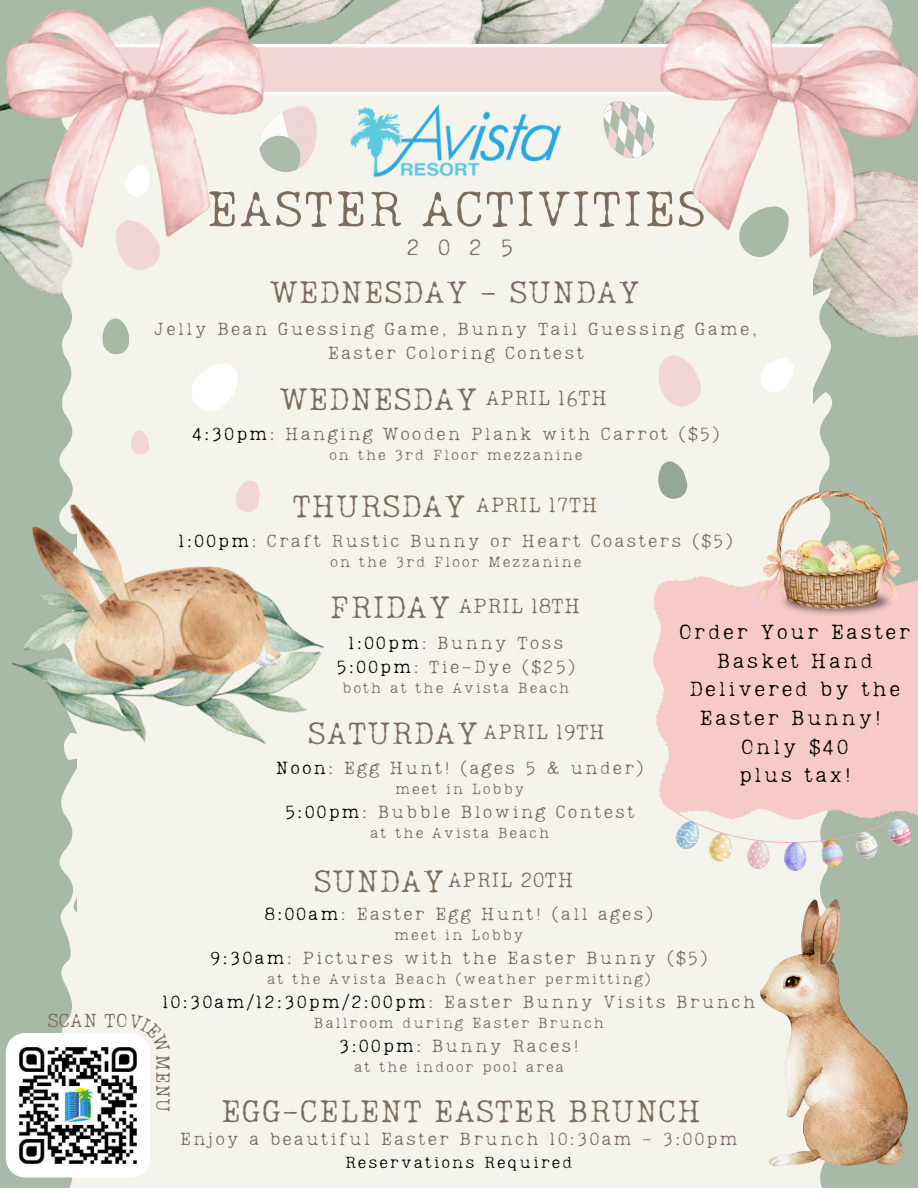
<style>
.page{position:relative;width:918px;height:1188px;background:#a9b9a7}
.page>*{position:absolute;margin:0;border:0;box-sizing:border-box;transform-origin:0 0}
.t1{font:50.25px "Lumios TW Old";color:#7b6d5e}
.t2{font:31.5px "Lumios TW Old";color:#7b6d5e}
.t3{font:22.5px "Lumios TW Old";color:#7b6d5e}
.t4{font:21px "Lumios TW Old";color:#7b6d5e}
.t5{font:20.85px/28.7px "Lumios TW Old";letter-spacing:.1em;color:#000;text-align:center}
.t6{font:19.2px "Lumios TW Old";color:#7b6d5e}
.t7{font:18px/24.3px "Lumios TW Old";letter-spacing:.1em;color:#7b6d5e;text-align:center}
.t8{font:16.5px "Lumios TW Old";letter-spacing:.1em;color:#000}
.t9{font:15px "Lumios TW Old";letter-spacing:.1em;color:#7b6d5e}
.s1{color:#000}
</style>
<div class="page">
<img style="left:0;top:0;width:918px;height:337px">
<img style="left:0;top:135px;width:55px;height:186px">
<div style="left:59px;top:95px;width:773px;height:1093px;background:#f4f3ec"></div>
<img style="left:761px;top:898px;width:147px;height:271px">
<div style="left:96px;top:46px;width:727px;height:48px;background:#f1d6d5"></div>
<hr style="left:96px;top:92px;width:727px;height:3px;background:#fff">
<hr style="left:94px;top:44px;width:729px;height:3px;background:#fff">
<img style="left:3px;top:0;width:270px;height:252px">
<svg style="left:648px;top:348px;width:60px;height:66px;background:#f2e6e2"></svg>
<svg style="left:104px;top:211px;width:64px;height:68px;background:#f2e6e1"></svg>
<svg style="left:128px;top:429px;width:23px;height:27px"></svg>
<svg style="left:182px;top:353px;width:66px;height:67px;background:#f8f7f3"></svg>
<svg style="left:754px;top:351px;width:47px;height:48px;background:#f8f7f2"></svg>
<svg style="left:653px;top:457px;width:38px;height:46px;background:#c6cec3"></svg>
<svg style="left:122px;top:161px;width:32px;height:38px"></svg>
<svg style="left:100px;top:317px;width:31px;height:39px"></svg>
<img style="left:243px;top:88px;width:95px;height:101px">
<img style="left:584px;top:95px;width:40px;height:79px">
<div style="left:59px;top:457px;width:296px;height:323px;background:#f4f3ec"></div>
<img style="left:12px;top:522px;width:334px;height:332px">
<img style="left:20px;top:501px;width:273px;height:197px">
<img style="left:624px;top:0;width:294px;height:273px">
<img style="left:350px;top:104px;width:211px;height:79px">
<img style="left:672px;top:820px;width:240px;height:50px">
<svg style="left:653px;top:574px;width:265px;height:246px;background:#f4ccca"></svg>
<img style="left:778px;top:608px;width:117px;height:10px">
<img style="left:759px;top:491px;width:142px;height:117px">
<img style="left:6px;top:1033px;width:144px;height:145px">
<svg style="left:129px;top:1014px;width:42px;height:39px;background:#f2f1eb"></svg>
<h3 class="t6" style="left:47px;top:1007px;width:82px">SCAN TO</h3>
<p class="t1" style="left:205px;top:174px;width:502px">EASTER ACTIVITIES</p>
<p class="t3" style="left:406px;top:232px;width:109px">2025</p>
<p class="t2" style="left:271px;top:271px;width:371px">WEDNESDAY - SUNDAY</p>
<p class="t7" style="left:154px;top:315px;width:605px">Jelly Bean Guessing Game, Bunny Tail Guessing Game,<br>Easter Coloring Contest</p>
<h2 class="t2" style="left:280px;top:377px;width:199px">WEDNESDAY</h2>
<h3 class="t4" style="left:485px;top:383px;width:124px">APRIL 16TH</h3>
<p class="t7" style="left:192px;top:420px;width:530px"><span class="s1">4:30pm</span>: Hanging Wooden Plank with Carrot ($5)</p>
<p class="t9" style="left:329px;top:445px;width:255px">on the 3rd Floor mezzanine</p>
<p class="t2" style="left:292px;top:485px;width:176px">THURSDAY</p>
<h2 class="t4" style="left:476px;top:490px;width:124px">APRIL 17TH</h2>
<p class="t7" style="left:178px;top:528px;width:557px"><span class="s1">1:00pm</span>: Craft Rustic Bunny or Heart Coasters ($5)</p>
<p class="t9" style="left:330px;top:552px;width:253px">on the 3rd Floor Mezzanine</p>
<h3 class="t2" style="left:329px;top:586px;width:123px">FRIDAY</h3>
<h6 class="t4" style="left:458px;top:592px;width:124px">APRIL 18TH</h6>
<p class="t7" style="left:348px;top:629px;width:217px"><span class="s1">1:00pm</span>: Bunny Toss</p>
<p class="t7" style="left:336px;top:653px;width:241px"><span class="s1">5:00pm</span>: Tie-Dye ($25)</p>
<p class="t9" style="left:342px;top:677px;width:229px">both at the Avista Beach</p>
<p class="t2" style="left:307px;top:711px;width:173px">SATURDAY</p>
<p class="t4" style="left:483px;top:717px;width:124px">APRIL 19TH</p>
<p class="t7" style="left:276px;top:754px;width:370px"><span class="s1">Noon</span>: Egg Hunt! (ages 5 &amp; under)</p>
<p class="t9" style="left:395px;top:779px;width:131px">meet in Lobby</p>
<p class="t7" style="left:285px;top:799px;width:352px"><span class="s1">5:00pm</span>: Bubble Blowing Contest</p>
<p class="t9" style="left:370px;top:823px;width:181px">at the Avista Beach</p>
<p class="t2" style="left:313px;top:859px;width:133px">SUNDAY</p>
<h2 class="t4" style="left:448px;top:865px;width:128px">APRIL 20TH</h2>
<p class="t5" style="left:679px;top:616px;width:233px">Order Your Easter<br>Basket Hand<br>Delivered by the<br>Easter Bunny!<br>Only $40<br>plus tax!</p>
<h1 class="t7" style="left:264px;top:900px;width:391px"><span class="s1">8:00am</span>: Easter Egg Hunt! (all ages)</h1>
<p class="t9" style="left:394px;top:924px;width:131px">meet in Lobby</p>
<p class="t7" style="left:210px;top:944px;width:500px"><span class="s1">9:30am</span>: Pictures with the Easter Bunny ($5)</p>
<h4 class="t9" style="left:267px;top:968px;width:385px">at the Avista Beach (weather permitting)</h4>
<h2 class="t7" style="left:162px;top:988px;width:595px"><span class="s1">10:30am/12:30pm/2:00pm</span>: Easter Bunny Visits Brunch</h2>
<p class="t9" style="left:314px;top:1013px;width:292px">Ballroom during Easter Brunch</p>
<h6 class="t7" style="left:339px;top:1032px;width:242px"><span class="s1">3:00pm</span>: Bunny Races!</h6>
<p class="t9" style="left:354px;top:1057px;width:212px">at the indoor pool area</p>
<h6 class="t6" style="left:176px;top:1054px;width:60px;rotate:90deg">MENU</h6>
<p class="t2" style="left:220px;top:1090px;width:482px">EGG-CELENT EASTER BRUNCH</p>
<h2 class="t7" style="left:179px;top:1125px;width:560px">Enjoy a beautiful Easter Brunch 10:30am - 3:00pm</h2>
<h2 class="t8" style="left:345px;top:1151px;width:229px">Reservations Required</h2>
</div>
